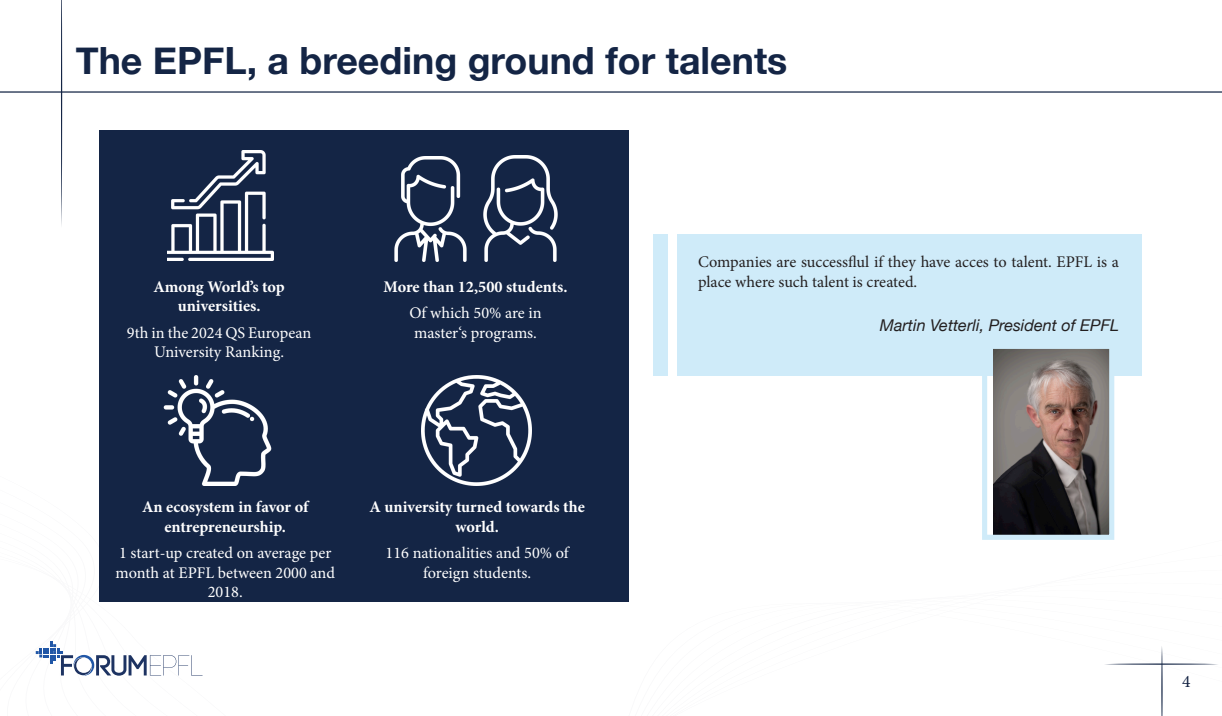
<style>
.page{position:relative;width:1222px;height:716px;background:#fff}
.page>*{position:absolute;margin:0;border:0;box-sizing:border-box;transform-origin:0 0}
.t1{font:700 37.5px "Helvetica Neue";color:#142545}
.t2{font:17.5px "Minion Pro";color:#152444}
.t3{font:16.25px/19.5px "Minion Pro";color:#fff;text-align:center}
.t4{font:700 16.25px/19.5px "Minion Pro";letter-spacing:-.005em;color:#fff;text-align:center}
.t5{font:16.25px/19.5px "Minion Pro";color:#231f20}
.t6{font:italic 16.25px "Helvetica Neue";color:#231f20}
</style>
<div class="page">
<hr style="left:0;top:91px;width:1221px;height:2px;background:#142545">
<svg style="left:61px;top:0;width:1px;height:226px"></svg>
<svg style="left:35px;top:544px;width:1183px;height:172px"></svg>
<div style="left:99px;top:130px;width:529px;height:471px;background:#142545"></div>
<div style="left:676px;top:234px;width:465px;height:142px;background:#cfebf9"></div>
<div style="left:653px;top:234px;width:14px;height:142px;background:#cfebf9"></div>
<img style="left:993px;top:350px;width:115px;height:184px">
<div style="left:981px;top:344px;width:133px;height:196px;border:5px solid #cfebf9"></div>
<img style="left:394px;top:156px;width:73px;height:105px">
<img style="left:483px;top:156px;width:75px;height:105px">
<img style="left:422px;top:376px;width:109px;height:109px">
<img style="left:163px;top:376px;width:109px;height:109px">
<img style="left:168px;top:150px;width:105px;height:110px">
<h1 class="t1" style="left:76px;top:32px;width:713px">The EPFL, a breeding ground for talents</h1>
<p class="t4" style="left:153px;top:277px;width:133px">Among World’s top universities.</p>
<p class="t3" style="left:127px;top:323px;width:186px">9th in the 2024 QS European<br>University Ranking.</p>
<p class="t4" style="left:383px;top:277px;width:185px">More than 12,500 students.</p>
<p class="t3" style="left:409px;top:303px;width:134px;text-align:left">Of which 50% are in master‘s programs.</p>
<p class="t4" style="left:142px;top:497px;width:168px">An ecosystem in favor of entrepreneurship.</p>
<p class="t3" style="left:116px;top:543px;width:221px">1 start-up created on average per month at EPFL between 2000 and<br>2018.</p>
<p class="t4" style="left:369px;top:497px;width:217px">A university turned towards the world.</p>
<p class="t3" style="left:385px;top:543px;width:185px">116 nationalities and 50% of foreign students.</p>
<p class="t5" style="left:698px;top:252px;width:422px">Companies are successflul if they have acces to talent. EPFL is a place where such talent is created.</p>
<p class="t6" style="left:879px;top:314px;width:240px">Martin Vetterli, President of EPFL</p>
<p class="t2" style="left:1181px;top:670px;width:10px">4</p>
</div>
